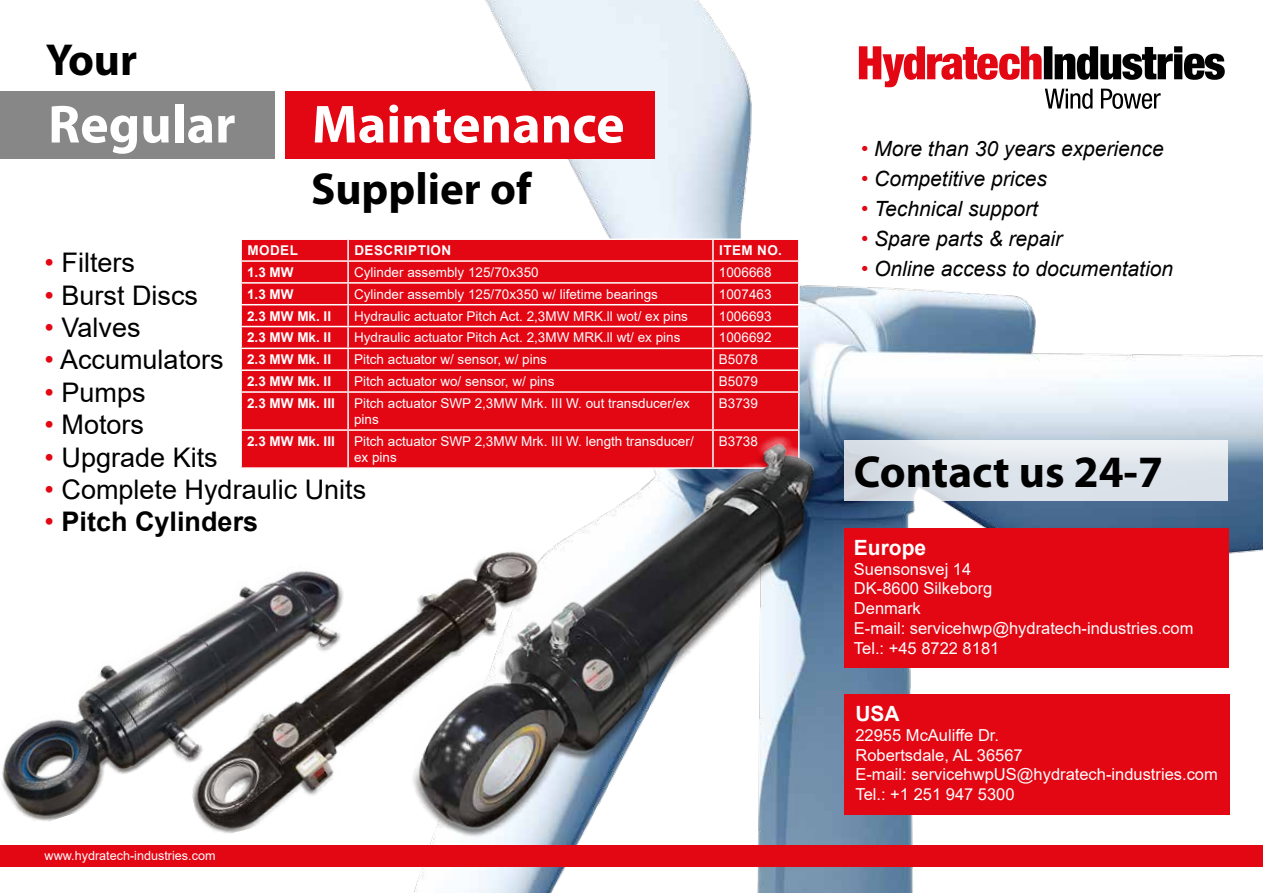
<style>
.page{position:relative;width:1263px;height:893px;background:#fff}
.page>*{position:absolute;margin:0;border:0;box-sizing:border-box;transform-origin:0 0}
.t1{font:700 54px "Myriad Pro";color:#fff}
.t2{font:700 45px "Myriad Pro";color:#000}
.t3{font:27px "Arial";color:#000}
.t4{font:700 27px "Arial";color:#000}
.t5{font:italic 21px "Arial";color:#000}
.t6{font:700 21px "Arial";color:#fff}
.t7{font:16.5px/19.8px "Arial";color:#fff}
.t8{font:13.5px/16.2px "Arial";color:#fff}
.t9{font:700 13.5px "Arial";color:#fff}
.t10{font:700 13.5px "Arial";letter-spacing:.035em;color:#fff}
.t11{font:12.6px "Arial";color:#fff}
.s1{color:#e30613}
.s2{font-weight:400;color:#e30613}
</style>
<div class="page">
<img style="left:317px;top:0;width:946px;height:893px">
<div style="left:0;top:845px;width:1263px;height:21px;background:#e30613"></div>
<svg style="left:859px;top:46px;width:366px;height:63px"></svg>
<svg style="left:844px;top:441px;width:383px;height:60px;background:#dde3ea"></svg>
<div style="left:844px;top:528px;width:384px;height:140px;background:#e30613"></div>
<div style="left:242px;top:240px;width:556px;height:227px;background:#e30613"></div>
<hr style="left:347px;top:262px;width:2px;height:20px;background:#fff">
<hr style="left:712px;top:262px;width:2px;height:20px;background:#fff">
<hr style="left:240px;top:282px;width:108px;height:2px;background:#fff">
<hr style="left:348px;top:282px;width:365px;height:2px;background:#fff">
<hr style="left:347px;top:284px;width:2px;height:20px;background:#fff">
<hr style="left:713px;top:282px;width:86px;height:2px;background:#fff">
<hr style="left:712px;top:284px;width:2px;height:20px;background:#fff">
<hr style="left:240px;top:304px;width:108px;height:1px;background:#fff">
<hr style="left:348px;top:304px;width:365px;height:1px;background:#fff">
<hr style="left:347px;top:305px;width:2px;height:21px;background:#fff">
<hr style="left:713px;top:304px;width:86px;height:1px;background:#fff">
<hr style="left:712px;top:305px;width:2px;height:21px;background:#fff">
<hr style="left:240px;top:326px;width:108px;height:1px;background:#fff">
<hr style="left:348px;top:326px;width:365px;height:1px;background:#fff">
<hr style="left:347px;top:327px;width:2px;height:21px;background:#fff">
<hr style="left:713px;top:326px;width:86px;height:1px;background:#fff">
<hr style="left:712px;top:327px;width:2px;height:21px;background:#fff">
<hr style="left:240px;top:348px;width:108px;height:1px;background:#fff">
<hr style="left:348px;top:348px;width:365px;height:1px;background:#fff">
<hr style="left:347px;top:349px;width:2px;height:20px;background:#fff">
<hr style="left:713px;top:348px;width:86px;height:1px;background:#fff">
<hr style="left:712px;top:349px;width:2px;height:20px;background:#fff">
<hr style="left:240px;top:369px;width:108px;height:2px;background:#fff">
<hr style="left:348px;top:369px;width:365px;height:2px;background:#fff">
<hr style="left:347px;top:371px;width:2px;height:20px;background:#fff">
<hr style="left:713px;top:369px;width:86px;height:2px;background:#fff">
<hr style="left:712px;top:371px;width:2px;height:20px;background:#fff">
<hr style="left:240px;top:391px;width:108px;height:2px;background:#fff">
<hr style="left:348px;top:391px;width:365px;height:2px;background:#fff">
<hr style="left:347px;top:393px;width:2px;height:36px;background:#fff">
<hr style="left:713px;top:391px;width:86px;height:2px;background:#fff">
<hr style="left:712px;top:393px;width:2px;height:36px;background:#fff">
<hr style="left:798px;top:393px;width:1px;height:36px;background:#fff">
<hr style="left:240px;top:238px;width:108px;height:2px;background:#fff">
<hr style="left:348px;top:238px;width:365px;height:2px;background:#fff">
<hr style="left:347px;top:240px;width:2px;height:20px;background:#fff">
<hr style="left:713px;top:238px;width:86px;height:2px;background:#fff">
<hr style="left:712px;top:240px;width:2px;height:20px;background:#fff">
<svg style="left:798px;top:240px;width:1px;height:151px"></svg>
<hr style="left:240px;top:260px;width:108px;height:2px;background:#fff">
<hr style="left:348px;top:260px;width:365px;height:2px;background:#fff">
<hr style="left:713px;top:260px;width:86px;height:2px;background:#fff">
<hr style="left:240px;top:429px;width:108px;height:2px;background:#fff">
<hr style="left:348px;top:429px;width:365px;height:2px;background:#fff">
<hr style="left:347px;top:431px;width:2px;height:36px;background:#fff">
<hr style="left:240px;top:467px;width:108px;height:2px;background:#fff">
<hr style="left:348px;top:467px;width:365px;height:2px;background:#fff">
<div style="left:0;top:91px;width:274px;height:68px;background:#878787"></div>
<div style="left:286px;top:91px;width:369px;height:68px;background:#e30613"></div>
<div style="left:844px;top:694px;width:386px;height:120px;background:#e30613"></div>
<img style="left:1px;top:653px;width:152px;height:169px">
<img style="left:408px;top:409px;width:419px;height:436px">
<img style="left:153px;top:542px;width:431px;height:298px">
<h2 class="t2" style="left:46px;top:31px;width:93px">Your</h2>
<h1 class="t1" style="left:48px;top:89px;width:189px">Regular</h1>
<h1 class="t1" style="left:312px;top:89px;width:314px">Maintenance</h1>
<h2 class="t2" style="left:311px;top:159px;width:222px">Supplier of</h2>
<p class="t9" style="left:247px;top:241px;width:52px">MODEL</p>
<p class="t10" style="left:354px;top:241px;width:98px">DESCRIPTION</p>
<p class="t9" style="left:719px;top:241px;width:64px">ITEM NO.</p>
<p class="t9" style="left:247px;top:263px;width:48px">1.3 MW</p>
<p class="t8" style="left:354px;top:264px;width:186px">Cylinder assembly 125/70x350</p>
<p class="t8" style="left:719px;top:264px;width:54px">1006668</p>
<p class="t9" style="left:247px;top:284px;width:48px">1.3 MW</p>
<p class="t8" style="left:354px;top:286px;width:305px">Cylinder assembly 125/70x350 w/ lifetime bearings</p>
<p class="t8" style="left:719px;top:286px;width:54px">1007463</p>
<p class="t9" style="left:247px;top:306px;width:86px">2.3 MW Mk. II</p>
<p class="t8" style="left:354px;top:308px;width:335px">Hydraulic actuator Pitch Act. 2,3MW MRK.ll wot/ ex pins</p>
<p class="t8" style="left:719px;top:308px;width:54px">1006693</p>
<p class="t9" style="left:247px;top:328px;width:86px">2.3 MW Mk. II</p>
<p class="t8" style="left:354px;top:329px;width:328px">Hydraulic actuator Pitch Act. 2,3MW MRK.ll wt/ ex pins</p>
<p class="t8" style="left:719px;top:329px;width:54px">1006692</p>
<p class="t9" style="left:247px;top:350px;width:86px">2.3 MW Mk. II</p>
<p class="t8" style="left:354px;top:351px;width:194px">Pitch actuator w/ sensor, w/ pins</p>
<p class="t8" style="left:719px;top:351px;width:41px">B5078</p>
<p class="t9" style="left:247px;top:372px;width:86px">2.3 MW Mk. II</p>
<p class="t8" style="left:354px;top:373px;width:202px">Pitch actuator wo/ sensor, w/ pins</p>
<p class="t8" style="left:719px;top:373px;width:41px">B5079</p>
<p class="t9" style="left:247px;top:394px;width:89px">2.3 MW Mk. III</p>
<p class="t8" style="left:354px;top:395px;width:337px">Pitch actuator SWP 2,3MW Mrk. III W. out transducer/ex pins</p>
<p class="t8" style="left:719px;top:395px;width:41px">B3739</p>
<p class="t9" style="left:247px;top:432px;width:89px">2.3 MW Mk. III</p>
<p class="t8" style="left:354px;top:433px;width:341px">Pitch actuator SWP 2,3MW Mrk. III W. length transducer/ ex pins</p>
<p class="t8" style="left:719px;top:433px;width:41px">B3738</p>
<h3 class="t3" style="left:45px;top:244px;width:92px"><span class="s1">•</span> Filters</h3>
<h3 class="t3" style="left:45px;top:276px;width:155px"><span class="s1">•</span> Burst Discs</h3>
<h3 class="t3" style="left:45px;top:309px;width:97px"><span class="s1">•</span> Valves</h3>
<h3 class="t3" style="left:45px;top:341px;width:181px"><span class="s1">•</span> Accumulators</h3>
<h3 class="t3" style="left:45px;top:374px;width:102px"><span class="s1">•</span> Pumps</h3>
<h3 class="t3" style="left:45px;top:406px;width:101px"><span class="s1">•</span> Motors</h3>
<h3 class="t3" style="left:45px;top:438px;width:175px"><span class="s1">•</span> Upgrade Kits</h3>
<h3 class="t3" style="left:45px;top:471px;width:323px"><span class="s1">•</span> Complete Hydraulic Units</h3>
<h3 class="t4" style="left:45px;top:503px;width:215px"><span class="s2">•</span> Pitch Cylinders</h3>
<p class="t11" style="left:45px;top:847px;width:172px">www.hydratech-industries.com</p>
<h3 class="t5" style="left:861px;top:135px;width:304px"><span class="s1">•</span> More than 30 years experience</h3>
<h3 class="t5" style="left:861px;top:165px;width:187px"><span class="s1">•</span> Competitive prices</h3>
<h3 class="t5" style="left:861px;top:195px;width:178px"><span class="s1">•</span> Technical support</h3>
<h3 class="t5" style="left:861px;top:225px;width:203px"><span class="s1">•</span> Spare parts &amp; repair</h3>
<h3 class="t5" style="left:861px;top:255px;width:313px"><span class="s1">•</span> Online access to documentation</h3>
<h2 class="t2" style="left:854px;top:442px;width:311px">Contact us 24-7</h2>
<h3 class="t6" style="left:854px;top:533px;width:74px">Europe</h3>
<p class="t7" style="left:854px;top:559px;width:341px">Suensonsvej 14<br>DK-8600 Silkeborg<br>Denmark<br>E-mail: servicehwp@hydratech-industries.com<br>Tel.: +45 8722 8181</p>
<h3 class="t6" style="left:855px;top:699px;width:46px">USA</h3>
<p class="t7" style="left:855px;top:725px;width:364px">22955 McAuliffe Dr.<br>Robertsdale, AL 36567<br>E-mail: servicehwpUS@hydratech-industries.com<br>Tel.: +1 251 947 5300</p>
</div>
